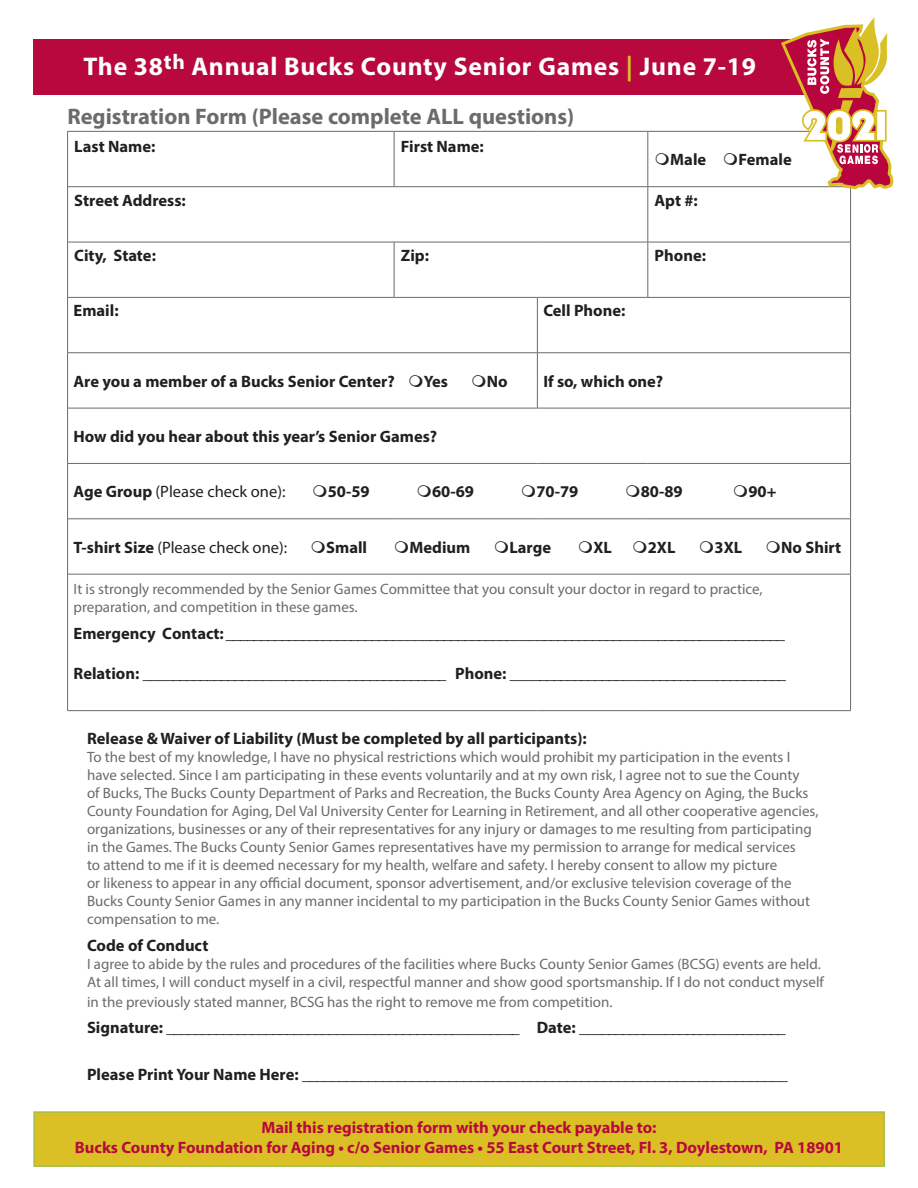
<style>
.page{position:relative;width:918px;height:1188px;background:#fff}
.page>*{position:absolute;margin:0;border:0;box-sizing:border-box;transform-origin:0 0}
.t1{font:45px "Bauhaus 93";color:#fff;scale:1.11 1}
.t2{font:700 25.65px "Myriad Pro";letter-spacing:.03em;color:#fff}
.t3{font:700 22.5px "Myriad Pro";color:#6c6b6a}
.t4{font:700 16.5px "Myriad Pro";color:#231f20}
.t5{font:700 16.5px/19.8px "Myriad Pro";color:#b8083e;text-align:center}
.t6{font:16.5px "Myriad Pro";color:#231f20}
.t7{font:15px/18px "Myriad Pro";color:#6c6b6a}
.s1{color:#dac025}
.s2{font-weight:700}
</style>
<div class="page">
<div style="left:33px;top:1111px;width:852px;height:56px;background:#dac025;border:2px solid #a5be4a"></div>
<div style="left:33px;top:39px;width:822px;height:55px;background:#b8083e"></div>
<hr style="left:67px;top:131px;width:327px;height:1px;background:#6c6b6a">
<hr style="left:67px;top:132px;width:1px;height:55px;background:#6c6b6a">
<hr style="left:394px;top:131px;width:143px;height:1px;background:#6c6b6a">
<hr style="left:394px;top:132px;width:1px;height:55px;background:#6c6b6a">
<hr style="left:537px;top:131px;width:111px;height:1px;background:#6c6b6a">
<hr style="left:648px;top:131px;width:203px;height:1px;background:#6c6b6a">
<hr style="left:648px;top:132px;width:1px;height:55px;background:#6c6b6a">
<hr style="left:67px;top:186px;width:327px;height:1px;background:#6c6b6a">
<hr style="left:67px;top:187px;width:1px;height:55px;background:#6c6b6a">
<hr style="left:394px;top:186px;width:143px;height:1px;background:#6c6b6a">
<hr style="left:537px;top:186px;width:111px;height:1px;background:#6c6b6a">
<hr style="left:648px;top:186px;width:203px;height:1px;background:#6c6b6a">
<hr style="left:648px;top:187px;width:1px;height:55px;background:#6c6b6a">
<hr style="left:850px;top:187px;width:1px;height:55px;background:#6c6b6a">
<hr style="left:67px;top:242px;width:327px;height:1px;background:#6c6b6a">
<hr style="left:67px;top:242px;width:1px;height:55px;background:#6c6b6a">
<hr style="left:394px;top:242px;width:143px;height:1px;background:#6c6b6a">
<hr style="left:394px;top:242px;width:1px;height:55px;background:#6c6b6a">
<hr style="left:537px;top:242px;width:111px;height:1px;background:#6c6b6a">
<hr style="left:648px;top:242px;width:203px;height:1px;background:#6c6b6a">
<hr style="left:648px;top:242px;width:1px;height:55px;background:#6c6b6a">
<hr style="left:850px;top:242px;width:1px;height:55px;background:#6c6b6a">
<hr style="left:67px;top:297px;width:327px;height:1px;background:#6c6b6a">
<hr style="left:67px;top:298px;width:1px;height:55px;background:#6c6b6a">
<hr style="left:394px;top:297px;width:143px;height:1px;background:#6c6b6a">
<hr style="left:537px;top:297px;width:111px;height:1px;background:#6c6b6a">
<hr style="left:537px;top:298px;width:1px;height:55px;background:#6c6b6a">
<hr style="left:648px;top:297px;width:203px;height:1px;background:#6c6b6a">
<hr style="left:850px;top:298px;width:1px;height:55px;background:#6c6b6a">
<hr style="left:67px;top:352px;width:327px;height:1px;background:#6c6b6a">
<hr style="left:67px;top:353px;width:1px;height:55px;background:#6c6b6a">
<hr style="left:394px;top:352px;width:143px;height:1px;background:#6c6b6a">
<hr style="left:537px;top:352px;width:111px;height:1px;background:#6c6b6a">
<hr style="left:537px;top:353px;width:1px;height:55px;background:#6c6b6a">
<hr style="left:648px;top:352px;width:203px;height:1px;background:#6c6b6a">
<hr style="left:850px;top:353px;width:1px;height:55px;background:#6c6b6a">
<hr style="left:67px;top:408px;width:327px;height:1px;background:#6c6b6a">
<hr style="left:67px;top:408px;width:1px;height:55px;background:#6c6b6a">
<hr style="left:394px;top:408px;width:143px;height:1px;background:#6c6b6a">
<hr style="left:537px;top:408px;width:111px;height:1px;background:#6c6b6a">
<hr style="left:648px;top:408px;width:203px;height:1px;background:#6c6b6a">
<hr style="left:850px;top:408px;width:1px;height:55px;background:#6c6b6a">
<hr style="left:67px;top:463px;width:327px;height:1px;background:#6c6b6a">
<hr style="left:67px;top:464px;width:1px;height:55px;background:#6c6b6a">
<hr style="left:394px;top:463px;width:143px;height:1px;background:#6c6b6a">
<hr style="left:537px;top:463px;width:111px;height:1px;background:#6c6b6a">
<hr style="left:648px;top:463px;width:203px;height:1px;background:#6c6b6a">
<hr style="left:850px;top:464px;width:1px;height:55px;background:#6c6b6a">
<hr style="left:67px;top:519px;width:327px;height:1px;background:#6c6b6a">
<hr style="left:67px;top:519px;width:1px;height:55px;background:#6c6b6a">
<hr style="left:394px;top:519px;width:143px;height:1px;background:#6c6b6a">
<hr style="left:537px;top:519px;width:111px;height:1px;background:#6c6b6a">
<hr style="left:648px;top:519px;width:203px;height:1px;background:#6c6b6a">
<hr style="left:850px;top:519px;width:1px;height:55px;background:#6c6b6a">
<hr style="left:67px;top:574px;width:327px;height:1px;background:#6c6b6a">
<hr style="left:67px;top:574px;width:1px;height:136px;background:#6c6b6a">
<hr style="left:394px;top:574px;width:143px;height:1px;background:#6c6b6a">
<hr style="left:537px;top:574px;width:111px;height:1px;background:#6c6b6a">
<hr style="left:648px;top:574px;width:203px;height:1px;background:#6c6b6a">
<hr style="left:850px;top:574px;width:1px;height:136px;background:#6c6b6a">
<hr style="left:67px;top:710px;width:327px;height:1px;background:#6c6b6a">
<hr style="left:394px;top:710px;width:143px;height:1px;background:#6c6b6a">
<hr style="left:537px;top:710px;width:111px;height:1px;background:#6c6b6a">
<hr style="left:648px;top:710px;width:203px;height:1px;background:#6c6b6a">
<svg style="left:779px;top:17px;width:115px;height:173px"></svg>
<div style="left:876px;top:110px;width:11px;height:32px;border:2px solid #d8bf24"></div>
<p class="t2" style="left:83px;top:50px;width:674px">The 38<sup>th</sup> Annual Bucks County Senior Games <span class="s1">|</span> June 7-19</p>
<p class="t3" style="left:67px;top:102px;width:508px">Registration Form (Please complete ALL questions)</p>
<p class="t4" style="left:74px;top:135px;width:83px">Last Name:</p>
<p class="t4" style="left:401px;top:135px;width:84px">First Name:</p>
<p class="t4" style="left:670px;top:149px;width:37px">Male</p>
<p class="t4" style="left:739px;top:149px;width:55px">Female</p>
<p class="t4" style="left:74px;top:190px;width:113px">Street Address:</p>
<p class="t4" style="left:655px;top:190px;width:45px">Apt #:</p>
<p class="t1" style="left:800px;top:100px;width:87px">2021</p>
<p class="t4" style="left:74px;top:245px;width:83px">City, State:</p>
<p class="t4" style="left:401px;top:245px;width:30px">Zip:</p>
<p class="t4" style="left:655px;top:245px;width:53px">Phone:</p>
<p class="t4" style="left:74px;top:299px;width:47px">Email:</p>
<p class="t4" style="left:543px;top:299px;width:84px">Cell Phone:</p>
<p class="t4" style="left:74px;top:370px;width:323px">Are you a member of a Bucks Senior Center?</p>
<p class="t4" style="left:424px;top:370px;width:26px">Yes</p>
<p class="t4" style="left:487px;top:370px;width:22px">No</p>
<p class="t4" style="left:543px;top:370px;width:121px">If so, which one?</p>
<p class="t4" style="left:74px;top:426px;width:365px">How did you hear about this year’s Senior Games?</p>
<p class="t6" style="left:74px;top:482px;width:213px"><span class="s2">Age Group</span> (Please check one):</p>
<p class="t4" style="left:328px;top:481px;width:43px">50-59</p>
<p class="t4" style="left:432px;top:481px;width:43px">60-69</p>
<p class="t4" style="left:536px;top:481px;width:43px">70-79</p>
<p class="t4" style="left:641px;top:481px;width:43px">80-89</p>
<p class="t4" style="left:748px;top:481px;width:30px">90+</p>
<p class="t6" style="left:74px;top:537px;width:215px"><span class="s2">T-shirt Size</span> (Please check one):</p>
<p class="t4" style="left:326px;top:537px;width:42px">Small</p>
<p class="t4" style="left:410px;top:537px;width:62px">Medium</p>
<p class="t4" style="left:509px;top:537px;width:43px">Large</p>
<p class="t4" style="left:594px;top:537px;width:20px">XL</p>
<p class="t4" style="left:648px;top:537px;width:29px">2XL</p>
<p class="t4" style="left:715px;top:537px;width:29px">3XL</p>
<p class="t4" style="left:781px;top:537px;width:61px">No Shirt</p>
<p class="t7" style="left:74px;top:580px;width:691px">It is strongly recommended by the Senior Games Committee that you consult your doctor in regard to practice, preparation, and competition in these games.</p>
<p class="t4" style="left:74px;top:622px;width:713px">Emergency Contact: _______________________________________________________________________________</p>
<p class="t4" style="left:74px;top:662px;width:714px">Relation: ___________________________________________ Phone: _______________________________________</p>
<p class="t4" style="left:87px;top:727px;width:501px">Release &amp; Waiver of Liability (Must be completed by all participants):</p>
<p class="t7" style="left:87px;top:747px;width:733px">To the best of my knowledge, I have no physical restrictions which would prohibit my participation in the events I have selected. Since I am participating in these events voluntarily and at my own risk, I agree not to sue the County<br>of Bucks, The Bucks County Department of Parks and Recreation, the Bucks County Area Agency on Aging, the Bucks County Foundation for Aging, Del Val University Center for Learning in Retirement, and all other cooperative agencies, organizations, businesses or any of their representatives for any injury or damages to me resulting from participating in the Games. The Bucks County Senior Games representatives have my permission to arrange for medical services<br>to attend to me if it is deemed necessary for my health, welfare and safety. I hereby consent to allow my picture<br>or likeness to appear in any official document, sponsor advertisement, and/or exclusive television coverage of the Bucks County Senior Games in any manner incidental to my participation in the Bucks County Senior Games without compensation to me.</p>
<p class="t4" style="left:87px;top:934px;width:123px">Code of Conduct</p>
<p class="t7" style="left:87px;top:954px;width:738px">I agree to abide by the rules and procedures of the facilities where Bucks County Senior Games (BCSG) events are held.<br>At all times, I will conduct myself in a civil, respectful manner and show good sportsmanship. If I do not conduct myself</p>
<p class="t7" style="left:87px;top:992px;width:527px">in the previously stated manner, BCSG has the right to remove me from competition.</p>
<p class="t4" style="left:87px;top:1017px;width:700px">Signature: _______________________________________________ __ Date: _____________________________</p>
<p class="t4" style="left:87px;top:1064px;width:702px">Please Print Your Name Here: __________________________________________________________________</p>
<p class="t5" style="left:75px;top:1117px;width:770px">Mail this registration form with your check payable to:<br>Bucks County Foundation for Aging • c/o Senior Games • 55 East Court Street, Fl. 3, Doylestown, PA 18901</p>
</div>
